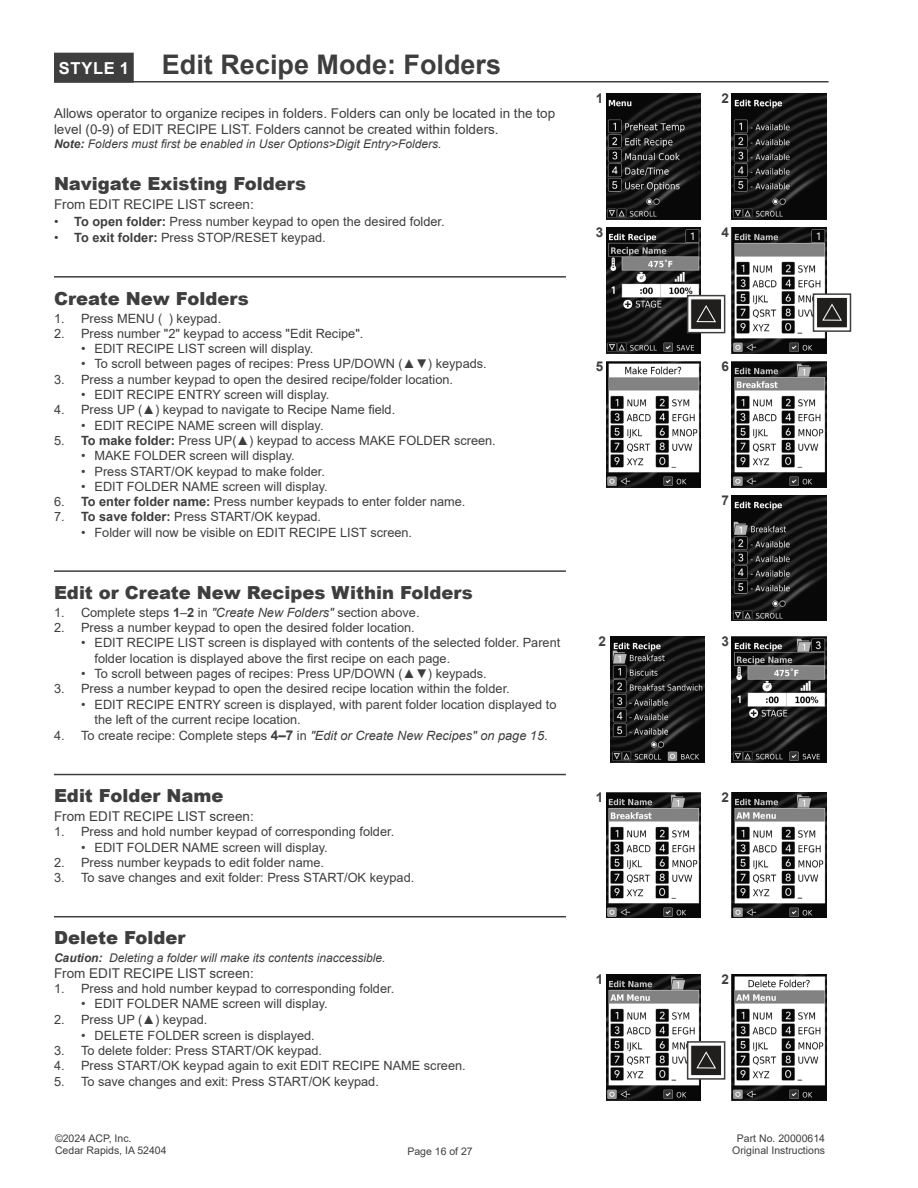
<style>
.page{position:relative;width:918px;height:1188px;background:#fff}
.page>*{position:absolute;margin:0;border:0;box-sizing:border-box;transform-origin:0 0}
.Page_Heading_TOC_mark{font:700 27px "Arial";color:#3e3e3f}
.Subheading_1_with_rule_above_noTOC_mark{font:900 18px "Arial";color:#3e3e3f}
.Subheading_1_no_TOC_mark{font:900 18px "Arial";color:#3e3e3f}
.t1{font:13.5px/16.2px "Arial";color:#3e3e3f}
.Note_bold{font:700 13.5px "Arial";color:#3e3e3f}
.t2{font:12.75px/15.3px "Arial";color:#3e3e3f}
.Note_nested_style_smaller{font:italic 12px "Arial";color:#3e3e3f}
.t3{font:10.5px/12px "Arial";color:#3e3e3f}
.s1{font-size:16.5px;color:#fff}
.s2{font-weight:700}
.s3{font-style:italic}
.s4{font-weight:700;font-size:13.5px}
</style>
<div class="page">
<hr style="left:54px;top:81px;width:775px;height:1px;background:#3e3e3f">
<div style="left:54px;top:53px;width:80px;height:30px;background:#3e3e3f"></div>
<hr style="left:54px;top:276px;width:512px;height:2px;background:#3e3e3f">
<hr style="left:54px;top:570px;width:512px;height:2px;background:#3e3e3f">
<hr style="left:54px;top:774px;width:512px;height:1px;background:#3e3e3f">
<hr style="left:54px;top:916px;width:512px;height:1px;background:#3e3e3f">
<img style="left:732px;top:637px;width:94px;height:126px">
<img style="left:610px;top:637px;width:95px;height:126px">
<img style="left:606px;top:792px;width:94px;height:126px">
<img style="left:732px;top:792px;width:94px;height:126px">
<img style="left:606px;top:93px;width:94px;height:126px">
<img style="left:732px;top:93px;width:94px;height:126px">
<img style="left:606px;top:361px;width:94px;height:126px">
<img style="left:732px;top:361px;width:94px;height:126px">
<img style="left:732px;top:495px;width:94px;height:126px">
<img style="left:606px;top:227px;width:94px;height:126px">
<div style="left:688px;top:296px;width:37px;height:37px;background:#f5f5f5"></div>
<div style="left:690px;top:299px;width:32px;height:31px;background:#211e1e;border:1px solid #fff"></div>
<svg style="left:696px;top:305px;width:20px;height:17px"></svg>
<div style="left:687px;top:295px;width:38px;height:38px;border:2px solid #3e3e3f"></div>
<img style="left:732px;top:227px;width:94px;height:126px">
<div style="left:813px;top:294px;width:37px;height:37px;background:#fff"></div>
<div style="left:816px;top:297px;width:32px;height:31px;background:#211e1e;border:1px solid #fff"></div>
<svg style="left:822px;top:303px;width:20px;height:18px"></svg>
<div style="left:813px;top:293px;width:38px;height:39px;border:2px solid #3e3e3f"></div>
<img style="left:606px;top:974px;width:94px;height:126px">
<img style="left:732px;top:974px;width:94px;height:126px">
<div style="left:688px;top:1042px;width:37px;height:37px;background:#fff"></div>
<div style="left:690px;top:1045px;width:32px;height:31px;background:#211e1e;border:1px solid #fff"></div>
<svg style="left:696px;top:1051px;width:20px;height:18px"></svg>
<div style="left:687px;top:1041px;width:38px;height:39px;border:2px solid #3e3e3f"></div>
<p class="Page_Heading_TOC_mark" style="left:59px;top:45px;width:444px"><span class="s1">STYLE 1</span> Edit Recipe Mode: Folders</p>
<p class="t1" style="left:54px;top:105px;width:503px">Allows operator to organize recipes in folders. Folders can only be located in the top level (0-9) of EDIT RECIPE LIST. Folders cannot be created within folders.</p>
<p class="Note_nested_style_smaller" style="left:54px;top:136px;width:389px"><span class="s2">Note:</span> Folders must first be enabled in User Options&gt;Digit Entry&gt;Folders.</p>
<p class="Subheading_1_no_TOC_mark" style="left:54px;top:171px;width:254px">Navigate Existing Folders</p>
<p class="t1" style="left:54px;top:196px;width:201px">From EDIT RECIPE LIST screen:</p>
<p class="t2" style="left:54px;top:214px;width:390px">• <span class="s2">To open folder:</span> Press number keypad to open the desired folder.</p>
<p class="t2" style="left:54px;top:230px;width:271px">• <span class="s2">To exit folder:</span> Press STOP/RESET keypad.</p>
<p class="Subheading_1_with_rule_above_noTOC_mark" style="left:54px;top:285px;width:196px">Create New Folders</p>
<p class="t2" style="left:54px;top:310px;width:169px">1. Press MENU ( ) keypad.</p>
<p class="t2" style="left:54px;top:326px;width:309px">2. Press number "2" keypad to access "Edit Recipe".</p>
<p class="t2" style="left:81px;top:341px;width:232px">• EDIT RECIPE LIST screen will display.</p>
<p class="t2" style="left:81px;top:356px;width:407px">• To scroll between pages of recipes: Press UP/DOWN (▲▼) keypads.</p>
<p class="t2" style="left:54px;top:372px;width:398px">3. Press a number keypad to open the desired recipe/folder location.</p>
<p class="t2" style="left:81px;top:387px;width:248px">• EDIT RECIPE ENTRY screen will display.</p>
<p class="t2" style="left:54px;top:402px;width:343px">4. Press UP (▲) keypad to navigate to Recipe Name field.</p>
<p class="t2" style="left:81px;top:417px;width:242px">• EDIT RECIPE NAME screen will display.</p>
<p class="t2" style="left:54px;top:433px;width:443px">5. <span class="s2">To make folder:</span> Press UP(▲) keypad to access MAKE FOLDER screen.</p>
<p class="t2" style="left:81px;top:448px;width:213px">• MAKE FOLDER screen will display.</p>
<p class="t2" style="left:81px;top:463px;width:243px">• Press START/OK keypad to make folder.</p>
<p class="t2" style="left:81px;top:479px;width:246px">• EDIT FOLDER NAME screen will display.</p>
<p class="t2" style="left:54px;top:494px;width:411px">6. <span class="s2">To enter folder name:</span> Press number keypads to enter folder name.</p>
<p class="t2" style="left:54px;top:509px;width:266px">7. <span class="s2">To save folder:</span> Press START/OK keypad.</p>
<p class="t2" style="left:81px;top:525px;width:330px">• Folder will now be visible on EDIT RECIPE LIST screen.</p>
<p class="Subheading_1_with_rule_above_noTOC_mark" style="left:54px;top:579px;width:420px">Edit or Create New Recipes Within Folders</p>
<p class="t2" style="left:54px;top:605px;width:365px">1. Complete steps <span class="s2">1</span>–<span class="s2">2</span> in <span class="s3">"Create New Folders"</span> section above.</p>
<p class="t2" style="left:54px;top:620px;width:360px">2. Press a number keypad to open the desired folder location.</p>
<p class="t2" style="left:94px;top:635px;width:467px;text-indent:-14px">• EDIT RECIPE LIST screen is displayed with contents of the selected folder. Parent folder location is displayed above the first recipe on each page.</p>
<p class="t2" style="left:81px;top:666px;width:407px">• To scroll between pages of recipes: Press UP/DOWN (▲▼) keypads.</p>
<p class="t2" style="left:54px;top:681px;width:455px">3. Press a number keypad to open the desired recipe location within the folder.</p>
<p class="t2" style="left:94px;top:696px;width:464px;text-indent:-14px">• EDIT RECIPE ENTRY screen is displayed, with parent folder location displayed to the left of the current recipe location.</p>
<p class="t2" style="left:54px;top:728px;width:493px">4. To create recipe: Complete steps <span class="s4">4–7</span> in <span class="s3">"Edit or Create New Recipes" on page 15</span>.</p>
<p class="Subheading_1_with_rule_above_noTOC_mark" style="left:54px;top:783px;width:171px">Edit Folder Name</p>
<p class="t1" style="left:54px;top:808px;width:201px">From EDIT RECIPE LIST screen:</p>
<p class="t2" style="left:54px;top:824px;width:340px">1. Press and hold number keypad of corresponding folder.</p>
<p class="t2" style="left:81px;top:840px;width:246px">• EDIT FOLDER NAME screen will display.</p>
<p class="t2" style="left:54px;top:855px;width:269px">2. Press number keypads to edit folder name.</p>
<p class="t2" style="left:54px;top:870px;width:360px">3. To save changes and exit folder: Press START/OK keypad.</p>
<p class="Subheading_1_with_rule_above_noTOC_mark" style="left:54px;top:925px;width:133px">Delete Folder</p>
<p class="Note_nested_style_smaller" style="left:54px;top:950px;width:333px"><span class="s2">Caution:</span> Deleting a folder will make its contents inaccessible.</p>
<p class="t1" style="left:54px;top:965px;width:201px">From EDIT RECIPE LIST screen:</p>
<p class="t2" style="left:54px;top:981px;width:340px">1. Press and hold number keypad to corresponding folder.</p>
<p class="t2" style="left:81px;top:996px;width:246px">• EDIT FOLDER NAME screen will display.</p>
<p class="t2" style="left:54px;top:1011px;width:155px">2. Press UP (▲) keypad.</p>
<p class="t2" style="left:81px;top:1028px;width:233px">• DELETE FOLDER screen is displayed.</p>
<p class="t2" style="left:54px;top:1043px;width:267px">3. To delete folder: Press START/OK keypad.</p>
<p class="t2" style="left:54px;top:1058px;width:411px">4. Press START/OK keypad again to exit EDIT RECIPE NAME screen.</p>
<p class="t2" style="left:54px;top:1074px;width:324px">5. To save changes and exit: Press START/OK keypad.</p>
<p class="t3" style="left:55px;top:1133px;width:113px">©2024 ACP, Inc.<br>Cedar Rapids, IA 52404</p>
<p class="t3" style="left:407px;top:1145px;width:67px">Page 16 of 27</p>
<p class="Note_bold" style="left:596px;top:89px;width:9px">1</p>
<p class="Note_bold" style="left:721px;top:89px;width:9px">2</p>
<p class="Note_bold" style="left:596px;top:223px;width:9px">3</p>
<p class="Note_bold" style="left:721px;top:223px;width:9px">4</p>
<p class="Note_bold" style="left:596px;top:357px;width:9px">5</p>
<p class="Note_bold" style="left:721px;top:357px;width:9px">6</p>
<p class="Note_bold" style="left:721px;top:491px;width:9px">7</p>
<p class="Note_bold" style="left:599px;top:632px;width:9px">2</p>
<p class="Note_bold" style="left:721px;top:632px;width:9px">3</p>
<p class="Note_bold" style="left:596px;top:788px;width:9px">1</p>
<p class="Note_bold" style="left:721px;top:788px;width:9px">2</p>
<p class="Note_bold" style="left:596px;top:970px;width:9px">1</p>
<p class="Note_bold" style="left:721px;top:970px;width:9px">2</p>
<p class="t3" style="left:732px;top:1133px;width:94px;text-align:center">Part No. 20000614<br>Original Instructions</p>
</div>
